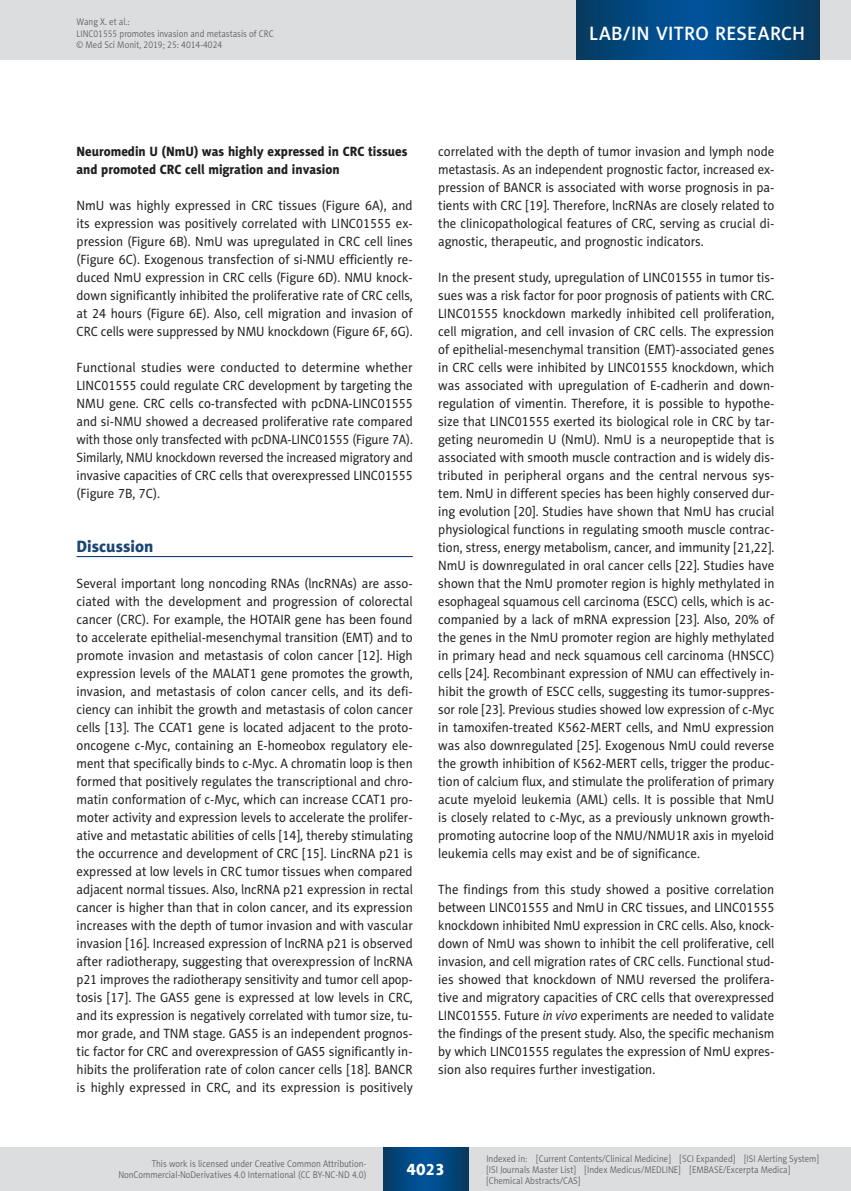
<style>
.page{position:relative;width:851px;height:1191px;background:#fff}
.page>*{position:absolute;margin:0;border:0;box-sizing:border-box;transform-origin:0 0}
.t1{font:19.5px "Naomi Sans EFN Medium";letter-spacing:.01em;color:#fff}
.MSM_Headline_1{font:16.5px "Naomi Sans EFN Heavy";color:#1a4574}
.t2{font:16.5px "Naomi Sans EFN Heavy";color:#fff}
.MSM_Body{font:13.5px/18px "Naomi Sans EFN";color:#231f20;text-align:justify;scale:.95 1}
.MSM_Body-2{font:13.5px/18px "Naomi Sans EFN";color:#231f20;text-align:justify}
.MSM_Headline_2{font:13.5px/18px "Naomi Sans EFN Heavy";color:#231f20;scale:.95 1}
.t3{font:9.75px/11.2px "Naomi Sans EFN Light";color:#57585a;scale:.9 1}
.s1{font-style:italic}
</style>
<div class="page">
<hr style="left:77px;top:556px;width:335px;height:1px;background:#00295c">
<div style="left:0;top:1148px;width:850px;height:43px;background:#dcdddf"></div>
<svg style="left:383px;top:1147px;width:85px;height:43px;background:#02477e"></svg>
<div style="left:0;top:0;width:850px;height:60px;background:#dcdddf"></div>
<svg style="left:576px;top:0;width:243px;height:60px;background:#02477e"></svg>
<p class="t3" style="left:77px;top:16px;width:220px">Wang X. et al.:<br>LINC01555 promotes invasion and metastasis of CRC © Med Sci Monit, 2019; 25: 4014-4024</p>
<h1 class="t1" style="left:589px;top:22px;width:217px">LAB/IN VITRO RESEARCH</h1>
<p class="MSM_Headline_2" style="left:77px;top:142px;width:350px">Neuromedin U (NmU) was highly expressed in CRC tissues and promoted CRC cell migration and invasion</p>
<p class="MSM_Body" style="left:77px;top:196px;width:355px">NmU was highly expressed in CRC tissues (Figure 6A), and its expression was positively correlated with LINC01555 ex&shy;pression (Figure 6B). NmU was upregulated in CRC cell lines (Figure 6C). Exogenous transfection of si-NMU efficiently re&shy;duced NmU expression in CRC cells (Figure 6D). NMU knock&shy;down significantly inhibited the proliferative rate of CRC cells, at 24 hours (Figure 6E). Also, cell migration and invasion of CRC cells were suppressed by NMU knockdown (Figure 6F, 6G).</p>
<p class="MSM_Body-2" style="left:77px;top:358px;width:338px">Functional studies were conducted to determine whether LINC01555 could regulate CRC development by targeting the NMU gene. CRC cells co-transfected with pcDNA-LINC01555 and si-NMU showed a decreased proliferative rate compared with those only transfected with pcDNA-LINC01555 (Figure 7A).<br>Similarly, NMU knockdown reversed the increased migratory and invasive capacities of CRC cells that overexpressed LINC01555 (Figure 7B, 7C).</p>
<p class="MSM_Headline_1" style="left:77px;top:536px;width:78px">Discussion</p>
<p class="MSM_Body" style="left:77px;top:574px;width:355px">Several important long noncoding RNAs (lncRNAs) are asso&shy;ciated with the development and progression of colorectal cancer (CRC). For example, the HOTAIR gene has been found to accelerate epithelial-mesenchymal transition (EMT) and to promote invasion and metastasis of colon cancer [12]. High expression levels of the MALAT1 gene promotes the growth, invasion, and metastasis of colon cancer cells, and its defi&shy;ciency can inhibit the growth and metastasis of colon cancer cells [13]. The CCAT1 gene is located adjacent to the proto&shy;oncogene c-Myc, containing an E-homeobox regulatory ele&shy;ment that specifically binds to c-Myc. A chromatin loop is then formed that positively regulates the transcriptional and chro&shy;matin conformation of c-Myc, which can increase CCAT1 pro&shy;moter activity and expression levels to accelerate the prolifer&shy;ative and metastatic abilities of cells [14], thereby stimulating the occurrence and development of CRC [15]. LincRNA p21 is expressed at low levels in CRC tumor tissues when compared adjacent normal tissues. Also, lncRNA p21 expression in rectal cancer is higher than that in colon cancer, and its expression increases with the depth of tumor invasion and with vascular invasion [16]. Increased expression of lncRNA p21 is observed after radiotherapy, suggesting that overexpression of lncRNA p21 improves the radiotherapy sensitivity and tumor cell apop&shy;tosis [17]. The GAS5 gene is expressed at low levels in CRC, and its expression is negatively correlated with tumor size, tu&shy;mor grade, and TNM stage. GAS5 is an independent prognos&shy;tic factor for CRC and overexpression of GAS5 significantly in&shy;hibits the proliferation rate of colon cancer cells [18]. BANCR is highly expressed in CRC, and its expression is positively</p>
<p class="MSM_Body" style="left:438px;top:142px;width:355px">correlated with the depth of tumor invasion and lymph node metastasis. As an independent prognostic factor, increased ex&shy;pression of BANCR is associated with worse prognosis in pa&shy;tients with CRC [19]. Therefore, lncRNAs are closely related to the clinicopathological features of CRC, serving as crucial di&shy;agnostic, therapeutic, and prognostic indicators.</p>
<p class="MSM_Body" style="left:438px;top:268px;width:355px">In the present study, upregulation of LINC01555 in tumor tis&shy;sues was a risk factor for poor prognosis of patients with CRC.<br>LINC01555 knockdown markedly inhibited cell proliferation, cell migration, and cell invasion of CRC cells. The expression of epithelial-mesenchymal transition (EMT)-associated genes in CRC cells were inhibited by LINC01555 knockdown, which was associated with upregulation of E-cadherin and down&shy;regulation of vimentin. Therefore, it is possible to hypothe&shy;size that LINC01555 exerted its biological role in CRC by tar&shy;geting neuromedin U (NmU). NmU is a neuropeptide that is associated with smooth muscle contraction and is widely dis&shy;tributed in peripheral organs and the central nervous sys&shy;tem. NmU in different species has been highly conserved dur&shy;ing evolution [20]. Studies have shown that NmU has crucial physiological functions in regulating smooth muscle contrac&shy;tion, stress, energy metabolism, cancer, and immunity [21,22].<br>NmU is downregulated in oral cancer cells [22]. Studies have shown that the NmU promoter region is highly methylated in esophageal squamous cell carcinoma (ESCC) cells, which is ac&shy;companied by a lack of mRNA expression [23]. Also, 20% of the genes in the NmU promoter region are highly methylated in primary head and neck squamous cell carcinoma (HNSCC) cells [24]. Recombinant expression of NMU can effectively in&shy;hibit the growth of ESCC cells, suggesting its tumor-suppres&shy;sor role [23]. Previous studies showed low expression of c-Myc in tamoxifen-treated K562-MERT cells, and NmU expression was also downregulated [25]. Exogenous NmU could reverse the growth inhibition of K562-MERT cells, trigger the produc&shy;tion of calcium flux, and stimulate the proliferation of primary acute myeloid leukemia (AML) cells. It is possible that NmU is closely related to c-Myc, as a previously unknown growth&shy;promoting autocrine loop of the NMU/NMU1R axis in myeloid leukemia cells may exist and be of significance.</p>
<p class="MSM_Body" style="left:438px;top:880px;width:355px">The findings from this study showed a positive correlation between LINC01555 and NmU in CRC tissues, and LINC01555 knockdown inhibited NmU expression in CRC cells. Also, knock&shy;down of NmU was shown to inhibit the cell proliferative, cell invasion, and cell migration rates of CRC cells. Functional stud&shy;ies showed that knockdown of NMU reversed the prolifera&shy;tive and migratory capacities of CRC cells that overexpressed LINC01555. Future <span class="s1">in vivo</span> experiments are needed to validate the findings of the present study. Also, the specific mechanism by which LINC01555 regulates the expression of NmU expres&shy;sion also requires further investigation.</p>
<p class="t3" style="left:118px;top:1158px;width:277px;text-align:right">This work is licensed under Creative Common Attribution-<br>NonCommercial-NoDerivatives 4.0 International (CC BY-NC-ND 4.0)</p>
<p class="t2" style="left:406px;top:1159px;width:40px">4023</p>
<p class="t3" style="left:486px;top:1152px;width:371px">Indexed in: [Current Contents/Clinical Medicine] [SCI Expanded] [ISI Alerting System] [ISI Journals Master List] [Index Medicus/MEDLINE] [EMBASE/Excerpta Medica] [Chemical Abstracts/CAS]</p>
</div>
